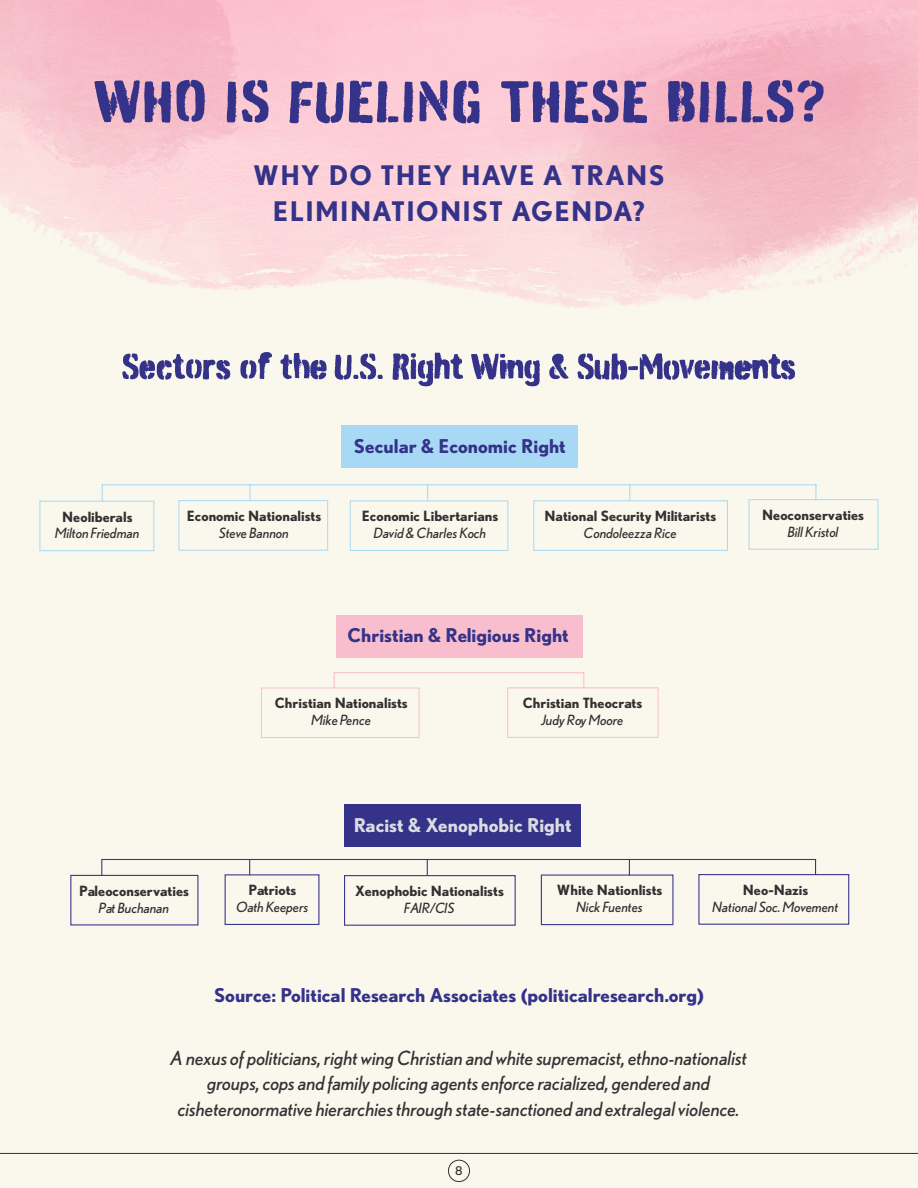
<style>
.page{position:relative;width:918px;height:1188px;background:#faf8ed}
.page>*{position:absolute;margin:0;border:0;box-sizing:border-box;transform-origin:0 0}
.t1{font:59.4px "Burnaby Stencil";letter-spacing:.05em;color:#343289}
.t2{font:700 27px "Nobel";letter-spacing:.05em;color:#343289}
.t3{font:italic 19.5px/25.5px "Nobel";color:#333234;text-align:center}
.t4{font:700 19.05px "Nobel";color:#343289}
.t5{font:700 19.05px "Nobel";color:#dcdce3}
.t6{font:700 14.1px "Nobel";color:#313132}
.t7{font:italic 14.1px "Nobel";color:#313132}
.t8{font:12px "Nobel";color:#333234}
</style>
<div class="page">
<hr style="left:0;top:1153px;width:918px;height:1px;background:#333234">
<div style="left:448px;top:1160px;width:22px;height:22px;border:1px solid #333234;border-radius:50%"></div>
<img style="left:0;top:0;width:918px;height:308px">
<svg style="left:122px;top:353px;width:108px;height:27px"></svg>
<svg style="left:240px;top:352px;width:32px;height:27px"></svg>
<svg style="left:280px;top:353px;width:47px;height:26px"></svg>
<svg style="left:335px;top:353px;width:48px;height:27px"></svg>
<svg style="left:393px;top:352px;width:70px;height:34px"></svg>
<svg style="left:471px;top:354px;width:69px;height:32px"></svg>
<svg style="left:549px;top:354px;width:20px;height:25px"></svg>
<svg style="left:578px;top:353px;width:217px;height:27px"></svg>
<div style="left:342px;top:426px;width:236px;height:42px;background:#a8d9f4"></div>
<div style="left:40px;top:501px;width:114px;height:50px;border:1px solid #a8d9f4"></div>
<div style="left:350px;top:500px;width:158px;height:51px;border:1px solid #a8d9f4"></div>
<div style="left:533px;top:500px;width:195px;height:51px;border:1px solid #a8d9f4"></div>
<div style="left:337px;top:615px;width:246px;height:42px;background:#f8becd"></div>
<div style="left:261px;top:688px;width:159px;height:50px;border:1px solid #f8becd"></div>
<div style="left:507px;top:687px;width:152px;height:51px;border:1px solid #f8becd"></div>
<div style="left:749px;top:499px;width:129px;height:51px;border:1px solid #a8d9f4"></div>
<div style="left:178px;top:500px;width:150px;height:51px;border:1px solid #a8d9f4"></div>
<div style="left:344px;top:804px;width:237px;height:42px;background:#343289"></div>
<hr style="left:103px;top:484px;width:714px;height:1px;background:#a8d9f4">
<svg style="left:102px;top:484px;width:1px;height:17px"></svg>
<svg style="left:250px;top:485px;width:1px;height:16px"></svg>
<svg style="left:427px;top:485px;width:1px;height:16px"></svg>
<svg style="left:629px;top:485px;width:1px;height:16px"></svg>
<svg style="left:815px;top:485px;width:1px;height:15px"></svg>
<hr style="left:334px;top:672px;width:250px;height:1px;background:#f8becd">
<svg style="left:334px;top:673px;width:1px;height:15px"></svg>
<svg style="left:583px;top:673px;width:1px;height:15px"></svg>
<svg style="left:70px;top:859px;width:780px;height:67px"></svg>
<p class="t1" style="left:94px;top:67px;width:731px">WHO IS FUELING THESE BILLS?</p>
<p class="t2" style="left:253px;top:159px;width:413px">WHY DO THEY HAVE A TRANS</p>
<p class="t2" style="left:273px;top:195px;width:374px">ELIMINATIONIST AGENDA?</p>
<p class="t6" style="left:62px;top:508px;width:72px">Neoliberals</p>
<p class="t7" style="left:55px;top:525px;width:86px">Milton Friedman</p>
<p class="t6" style="left:187px;top:508px;width:136px">Economic Nationalists</p>
<p class="t7" style="left:219px;top:525px;width:72px">Steve Bannon</p>
<p class="t4" style="left:354px;top:435px;width:213px">Secular &amp; Economic Right</p>
<p class="t6" style="left:362px;top:508px;width:138px">Economic Libertarians</p>
<p class="t7" style="left:374px;top:525px;width:114px">David &amp; Charles Koch</p>
<p class="t6" style="left:545px;top:508px;width:173px">National Security Militarists</p>
<p class="t7" style="left:584px;top:525px;width:94px">Condoleezza Rice</p>
<p class="t4" style="left:347px;top:624px;width:223px">Christian &amp; Religious Right</p>
<p class="t6" style="left:275px;top:695px;width:134px">Christian Nationalists</p>
<p class="t7" style="left:312px;top:712px;width:61px">Mike Pence</p>
<p class="t6" style="left:523px;top:695px;width:121px">Christian Theocrats</p>
<p class="t7" style="left:541px;top:712px;width:84px">Judy Roy Moore</p>
<p class="t5" style="left:354px;top:813px;width:220px">Racist &amp; Xenophobic Right</p>
<p class="t6" style="left:762px;top:507px;width:103px">Neoconservaties</p>
<p class="t7" style="left:788px;top:524px;width:52px">Bill Kristol</p>
<p class="t6" style="left:79px;top:882px;width:111px">Paleoconservaties</p>
<p class="t7" style="left:99px;top:900px;width:72px">Pat Buchanan</p>
<p class="t6" style="left:249px;top:882px;width:49px">Patriots</p>
<p class="t7" style="left:236px;top:899px;width:74px">Oath Keepers</p>
<p class="t6" style="left:355px;top:883px;width:150px">Xenophobic Nationalists</p>
<p class="t7" style="left:404px;top:900px;width:52px">FAIR/CIS</p>
<p class="t6" style="left:557px;top:882px;width:107px">White Nationlists</p>
<p class="t7" style="left:577px;top:899px;width:68px">Nick Fuentes</p>
<p class="t6" style="left:743px;top:882px;width:67px">Neo-Nazis</p>
<p class="t7" style="left:713px;top:899px;width:128px">National Soc. Movement</p>
<p class="t4" style="left:214px;top:983px;width:491px">Source: Political Research Associates (politicalresearch.org)</p>
<p class="t3" style="left:171px;top:1045px;width:578px">A nexus of politicians, right wing Christian and white supremacist, ethno-nationalist groups, cops and family policing agents enforce racialized, gendered and cisheteronormative hierarchies through state-sanctioned and extralegal violence.</p>
<p class="t8" style="left:455px;top:1164px;width:9px">8</p>
</div>
